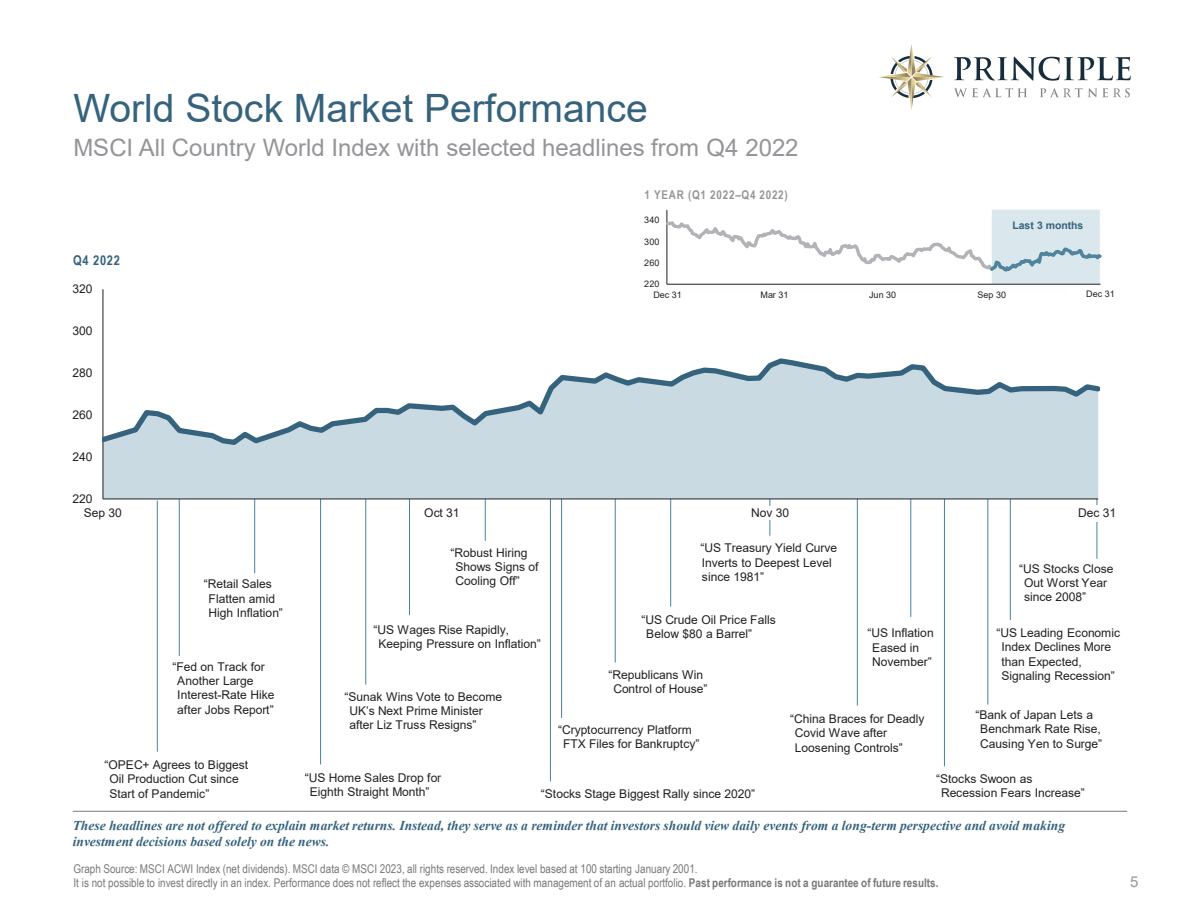
<style>
.page{position:relative;width:1188px;height:918px;background:#fff}
.page>*{position:absolute;margin:0;border:0;box-sizing:border-box;transform-origin:0 0}
.t1{font:39px "Arial";color:#35627d}
.t2{font:24px "Arial";color:#939598}
.t3{font:15px "Arial";color:#939598}
.t4{font:italic 700 13.5px/16.2px "Times New Roman";color:#35627d}
.t5{font:700 13.5px "Arial Narrow";letter-spacing:.05em;color:#35627d}
.t6{font:12.15px "Arial";letter-spacing:-.005em;color:#231f20}
.t7{font:12px/14.4px "Arial";letter-spacing:-.005em;color:#231f20}
.t8{font:12px/14.4px "Arial Narrow";letter-spacing:.005em;color:#76787b}
.t9{font:700 12px "Arial Narrow";letter-spacing:.065em;color:#939598}
.t10{font:700 10.5px "Arial";letter-spacing:-.005em;color:#35627d}
.t11{font:9px "Arial";letter-spacing:.005em;color:#231f20}
.s1{font-weight:700}
</style>
<div class="page">
<hr style="left:1097px;top:493px;width:1px;height:66px;background:#49839c">
<hr style="left:1010px;top:468px;width:1px;height:152px;background:#49839c">
<hr style="left:667px;top:284px;width:434px;height:1px;background:#231f20">
<svg style="left:667px;top:210px;width:434px;height:74px"></svg>
<hr style="left:485px;top:482px;width:1px;height:59px;background:#49839c">
<hr style="left:73px;top:811px;width:1054px;height:1px;background:#76787b">
<hr style="left:857px;top:493px;width:1px;height:213px;background:#49839c">
<hr style="left:910px;top:442px;width:1px;height:175px;background:#49839c">
<hr style="left:670px;top:440px;width:1px;height:167px;background:#49839c">
<hr style="left:320px;top:476px;width:1px;height:288px;background:#49839c">
<hr style="left:365px;top:470px;width:1px;height:215px;background:#49839c">
<hr style="left:561px;top:477px;width:1px;height:241px;background:#49839c">
<hr style="left:550px;top:476px;width:1px;height:305px;background:#49839c">
<hr style="left:615px;top:485px;width:1px;height:178px;background:#49839c">
<hr style="left:179px;top:486px;width:1px;height:170px;background:#49839c">
<hr style="left:157px;top:501px;width:1px;height:251px;background:#49839c">
<hr style="left:254px;top:477px;width:1px;height:96px;background:#49839c">
<hr style="left:769px;top:468px;width:1px;height:68px;background:#49839c">
<hr style="left:944px;top:465px;width:1px;height:301px;background:#49839c">
<hr style="left:987px;top:471px;width:1px;height:234px;background:#49839c">
<hr style="left:409px;top:474px;width:1px;height:141px;background:#49839c">
<div style="left:104px;top:448px;width:994px;height:51px;background:#c9dae2"></div>
<hr style="left:103px;top:289px;width:1px;height:210px;background:#231f20">
<hr style="left:103px;top:499px;width:995px;height:1px;background:#231f20">
<svg style="left:103px;top:356px;width:996px;height:92px"></svg>
<div style="left:751px;top:506px;width:38px;height:13px;background:#fff"></div>
<div style="left:1063px;top:505px;width:68px;height:17px;background:#fff"></div>
<svg style="left:879px;top:44px;width:65px;height:66px"></svg>
<svg style="left:954px;top:88px;width:73px;height:9px"></svg>
<svg style="left:1040px;top:88px;width:90px;height:9px"></svg>
<svg style="left:954px;top:57px;width:177px;height:24px"></svg>
<p class="t1" style="left:73px;top:82px;width:576px">World Stock Market Performance</p>
<p class="t2" style="left:73px;top:131px;width:727px">MSCI All Country World Index with selected headlines from Q4 2022</p>
<p class="t5" style="left:73px;top:250px;width:48px">Q4 2022</p>
<p class="t7" style="left:73px;top:282px;width:22px">320</p>
<p class="t7" style="left:73px;top:323px;width:22px">300</p>
<p class="t9" style="left:644px;top:186px;width:145px">1 YEAR (Q1 2022–Q4 2022)</p>
<p class="t11" style="left:644px;top:214px;width:17px">340</p>
<p class="t11" style="left:644px;top:235px;width:17px">300</p>
<p class="t11" style="left:644px;top:256px;width:17px">260</p>
<p class="t11" style="left:644px;top:278px;width:17px">220</p>
<p class="t10" style="left:1013px;top:218px;width:72px">Last 3 months</p>
<p class="t11" style="left:653px;top:288px;width:30px">Dec 31</p>
<p class="t11" style="left:761px;top:288px;width:30px">Mar 31</p>
<p class="t11" style="left:869px;top:288px;width:28px">Jun 30</p>
<p class="t11" style="left:978px;top:288px;width:30px">Sep 30</p>
<p class="t11" style="left:1086px;top:288px;width:30px">Dec 31</p>
<p class="t7" style="left:73px;top:365px;width:22px">280</p>
<p class="t7" style="left:73px;top:407px;width:22px">260</p>
<p class="t7" style="left:73px;top:449px;width:22px">240</p>
<p class="t6" style="left:73px;top:490px;width:22px">220</p>
<p class="t7" style="left:84px;top:506px;width:40px">Sep 30</p>
<p class="t7" style="left:424px;top:506px;width:37px">Oct 31</p>
<p class="t7" style="left:751px;top:506px;width:40px">Nov 30</p>
<p class="t7" style="left:209px;top:577px;width:76px;text-indent:-5px">“Retail Sales<br>Flatten amid<br>High Inflation”</p>
<p class="t7" style="left:177px;top:659px;width:99px;text-indent:-5px">“Fed on Track for<br>Another Large<br>Interest-Rate Hike after Jobs Report”</p>
<p class="t7" style="left:455px;top:545px;width:85px;text-indent:-5px">“Robust Hiring<br>Shows Signs of<br>Cooling Off”</p>
<p class="t6" style="left:374px;top:621px;width:137px">“US Wages Rise Rapidly,</p>
<p class="t7" style="left:379px;top:636px;width:164px">Keeping Pressure on Inflation”</p>
<p class="t7" style="left:349px;top:689px;width:154px;text-indent:-5px">“Sunak Wins Vote to Become<br>UK’s Next Prime Minister after Liz Truss Resigns”</p>
<p class="t7" style="left:700px;top:541px;width:138px">“US Treasury Yield Curve<br>Inverts to Deepest Level since 1981”</p>
<p class="t6" style="left:641px;top:611px;width:136px">“US Crude Oil Price Falls</p>
<p class="t7" style="left:646px;top:627px;width:107px">Below $80 a Barrel”</p>
<p class="t7" style="left:872px;top:626px;width:63px;text-indent:-5px">“US Inflation<br>Eased in<br>November”</p>
<p class="t7" style="left:609px;top:667px;width:101px;text-align:center">“Republicans Win<br>Control of House”</p>
<p class="t7" style="left:563px;top:723px;width:138px;text-indent:-5px">“Cryptocurrency Platform<br>FTX Files for Bankruptcy”</p>
<p class="t7" style="left:795px;top:712px;width:131px;text-indent:-5px">“China Braces for Deadly<br>Covid Wave after<br>Loosening Controls”</p>
<p class="t7" style="left:1078px;top:506px;width:40px">Dec 31</p>
<p class="t7" style="left:1024px;top:561px;width:91px;text-indent:-5px">“US Stocks Close<br>Out Worst Year since 2008”</p>
<p class="t7" style="left:997px;top:626px;width:125px">“US Leading Economic</p>
<p class="t6" style="left:1001px;top:639px;width:111px">Index Declines More</p>
<p class="t7" style="left:1001px;top:654px;width:115px">than Expected,<br>Signaling Recession”</p>
<p class="t7" style="left:980px;top:708px;width:123px;text-indent:-5px">“Bank of Japan Lets a<br>Benchmark Rate Rise,<br>Causing Yen to Surge”</p>
<p class="t7" style="left:109px;top:757px;width:140px;text-indent:-5px">“OPEC+ Agrees to Biggest<br>Oil Production Cut since<br>Start of Pandemic”</p>
<p class="t7" style="left:305px;top:770px;width:138px;text-align:center">“US Home Sales Drop for<br>Eighth Straight Month”</p>
<p class="t7" style="left:541px;top:786px;width:216px">“Stocks Stage Biggest Rally since 2020”</p>
<p class="t7" style="left:941px;top:771px;width:145px;text-indent:-5px">“Stocks Swoon as<br>Recession Fears Increase”</p>
<p class="t4" style="left:73px;top:817px;width:994px">These headlines are not offered to explain market returns. Instead, they serve as a reminder that investors should view daily events from a long-term perspective and avoid making investment decisions based solely on the news.</p>
<p class="t8" style="left:73px;top:861px;width:867px">Graph Source: MSCI ACWI Index (net dividends). MSCI data © MSCI 2023, all rights reserved. Index level based at 100 starting January 2001.<br>It is not possible to invest directly in an index. Performance does not reflect the expenses associated with management of an actual portfolio. <span class="s1">Past performance is not a guarantee of future results.</span></p>
<p class="t3" style="left:1130px;top:871px;width:10px">5</p>
</div>
